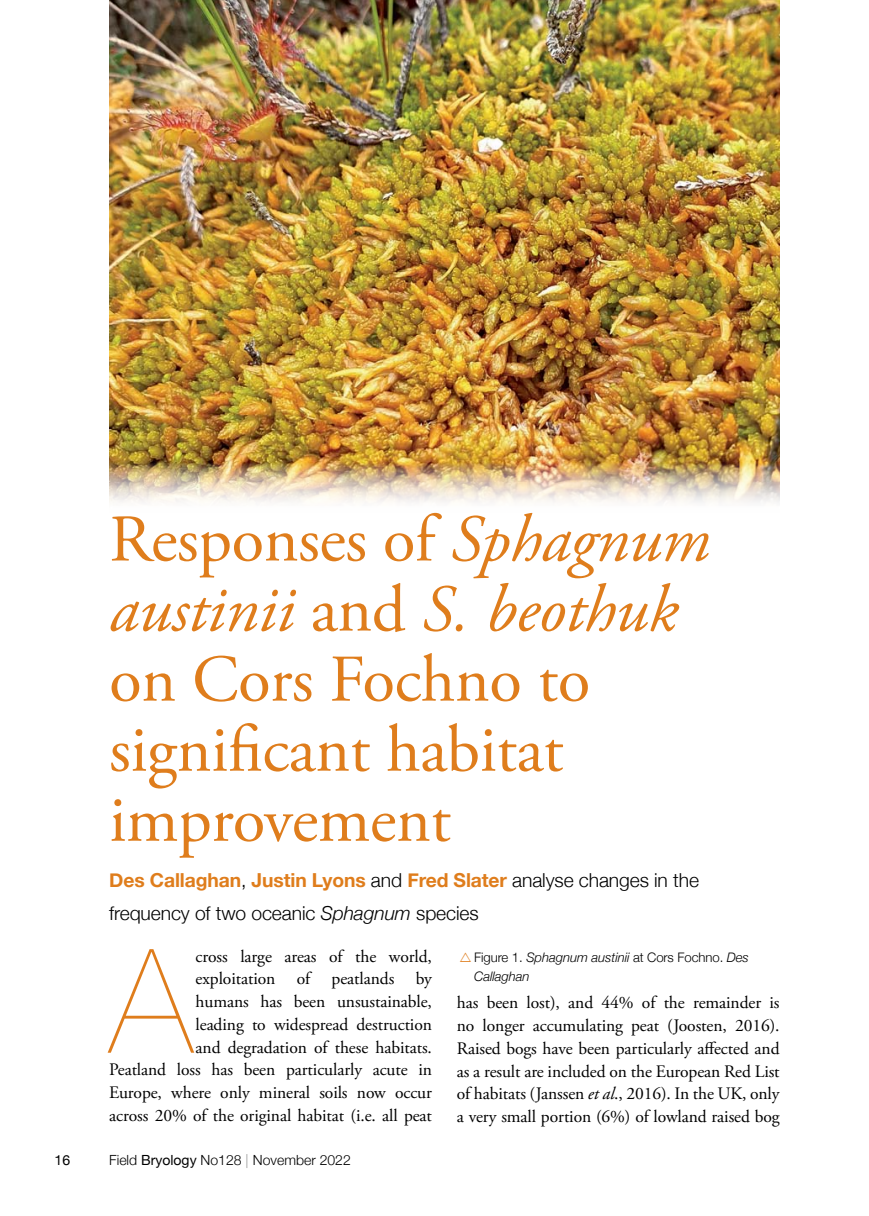
<style>
.page{position:relative;width:869px;height:1216px;background:#fff}
.page>*{position:absolute;margin:0;border:0;box-sizing:border-box;transform-origin:0 0}
.t1{font:200 144.9px "Helvetica Neue";color:#df7d1c}
.t2{font:66.5px/70px "Adobe Garamond Pro";letter-spacing:-.005em;color:#df7d1c}
.t3{font:300 19.25px/33.2px "Helvetica Neue";letter-spacing:-.005em;color:#000}
.t4{font:17.5px/22.8px "Adobe Garamond Pro";letter-spacing:-.005em;color:#000;text-align:right}
.t5{font:300 14px "Helvetica Neue";color:#000}
.t6{font:14px "Helvetica Neue";color:#000}
.t7{font:italic 300 13.12px/19.2px "Helvetica Neue";letter-spacing:-.005em;color:#000}
.s1{font-style:italic}
.s2{font-weight:700;color:#df7d1c}
.s3{font-style:normal}
.s4{font-weight:400}
.s5{font-weight:200}
</style>
<div class="page">
<img style="left:109px;top:0;width:670px;height:502px">
<h2 class="t2" style="left:109px;top:506px;width:601px">Responses of <span class="s1">Sphagnum austinii</span> and <span class="s1">S. beothuk </span>on Cors Fochno to significant habitat improvement</h2>
<p class="t3" style="left:109px;top:862px;width:591px"><span class="s2">Des Callaghan</span>, <span class="s2">Justin Lyons</span> and <span class="s2">Fred Slater</span> analyse changes in the frequency of two oceanic <span class="s1">Sphagnum</span> species</p>
<p class="t7" style="left:474px;top:947px;width:276px"><span class="s3">Figure 1.</span> Sphagnum austinii <span class="s3">at Cors Fochno.</span> Des<br>Callaghan</p>
<h1 class="t1" style="left:109px;top:917px;width:85px">A</h1>
<p class="t4" style="left:109px;top:945px;width:324px">cross large areas of the world,<br>exploitation of peatlands by<br>humans has been unsustainable,<br>leading to widespread destruction<br>and degradation of these habitats.<br>Peatland loss has been particularly acute in Europe, where only mineral soils now occur across 20% of the original habitat (i.e. all peat</p>
<p class="t4" style="left:456px;top:991px;width:324px;text-align:justify">has been lost), and 44% of the remainder is no longer accumulating peat (Joosten, 2016).<br>Raised bogs have been particularly affected and as a result are included on the European Red List of habitats (Janssen <span class="s1">et al</span>., 2016). In the UK, only a very small portion (6%) of lowland raised bog</p>
<p class="t6" style="left:55px;top:1151px;width:17px">16</p>
<p class="t5" style="left:109px;top:1151px;width:243px">Field <span class="s4">Bryology</span> No128 <span class="s5">|</span> November 2022</p>
</div>
